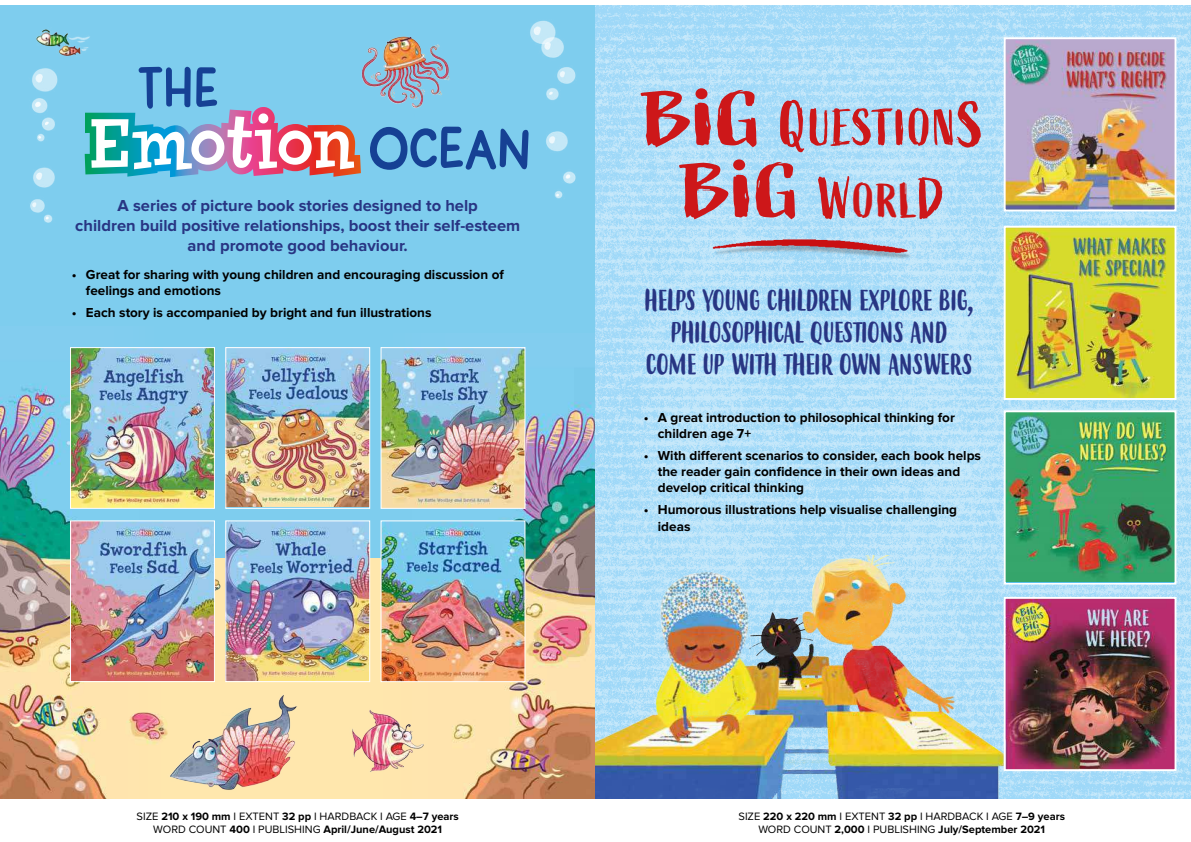
<style>
.page{position:relative;width:1191px;height:842px;background:#fff}
.page>*{position:absolute;margin:0;border:0;box-sizing:border-box;transform-origin:0 0}
.t1{font:51.1px "Active";letter-spacing:.015em;color:#cd1719}
.t2{font:48px "Active";color:#cd1719}
.t3{font:28.3px/32px "Budidaya";letter-spacing:-.01em;color:#283583;text-align:center}
.t4{font:700 16.5px/19.8px "Proxima Nova";color:#283583;text-align:center}
.t5{font:700 13.5px/16.2px "Proxima Nova";color:#000}
.t6{font:700 11.1px/13.3px "Proxima Nova";color:#000;text-align:center}
.t7{font:11.1px/13.3px "Proxima Nova";color:#000;text-align:center}
.s1{font-weight:400}
.s2{font-size:75.8px}
.s3{font-size:60.6px}
.s4{font-size:65.8px}
.s5{font-size:63.9px}
.s6{font-size:60px}
.s7{font-size:55px}
.s8{font-weight:700}
</style>
<div class="page">
<div style="left:0;top:6px;width:595px;height:805px;background:#7ecdee"></div>
<div style="left:31px;top:557px;width:515px;height:242px;background:#ffe7ad"></div>
<img style="left:412px;top:347px;width:183px;height:452px">
<svg style="left:370px;top:127px;width:92px;height:43px"></svg>
<img style="left:0;top:384px;width:139px;height:415px">
<svg style="left:109px;top:67px;width:252px;height:110px"></svg>
<img style="left:354px;top:36px;width:96px;height:76px">
<img style="left:30px;top:29px;width:79px;height:194px">
<img style="left:462px;top:20px;width:114px;height:179px">
<img style="left:170px;top:694px;width:127px;height:96px">
<img style="left:352px;top:709px;width:74px;height:65px">
<img style="left:125px;top:712px;width:43px;height:33px">
<img style="left:72px;top:349px;width:141px;height:158px">
<div style="left:70px;top:347px;width:145px;height:162px;border:1px solid #fff"></div>
<img style="left:227px;top:349px;width:141px;height:158px">
<div style="left:225px;top:347px;width:145px;height:162px;border:1px solid #fff"></div>
<img style="left:382px;top:349px;width:141px;height:158px">
<div style="left:380px;top:347px;width:145px;height:162px;border:1px solid #fff"></div>
<img style="left:72px;top:522px;width:141px;height:158px">
<div style="left:70px;top:520px;width:145px;height:162px;border:1px solid #fff"></div>
<img style="left:227px;top:522px;width:141px;height:158px">
<div style="left:225px;top:520px;width:145px;height:162px;border:1px solid #fff"></div>
<img style="left:382px;top:522px;width:141px;height:158px">
<div style="left:380px;top:520px;width:145px;height:162px;border:1px solid #fff"></div>
<div style="left:0;top:799px;width:595px;height:43px;background:#fff"></div>
<img style="left:595px;top:6px;width:596px;height:793px">
<img style="left:595px;top:556px;width:460px;height:243px">
<img style="left:683px;top:235px;width:251px;height:42px">
<div style="left:695px;top:88px;width:12px;height:11px;background:#cd1719;border-radius:50%"></div>
<div style="left:733px;top:159px;width:12px;height:11px;background:#cd1719;border-radius:50%"></div>
<img style="left:1006px;top:40px;width:167px;height:168px">
<div style="left:1003px;top:37px;width:173px;height:174px;border:2px solid #fff"></div>
<img style="left:1006px;top:229px;width:167px;height:168px">
<div style="left:1003px;top:226px;width:173px;height:174px;border:2px solid #fff"></div>
<img style="left:1006px;top:600px;width:167px;height:168px">
<div style="left:1003px;top:597px;width:173px;height:174px;border:2px solid #fff"></div>
<img style="left:1006px;top:413px;width:167px;height:168px">
<div style="left:1003px;top:410px;width:173px;height:174px;border:2px solid #fff"></div>
<p class="t4" style="left:75px;top:197px;width:446px">A series of picture book stories designed to help<br>children build positive relationships, boost their self-esteem and promote good behaviour.</p>
<p class="t5" style="left:86px;top:267px;width:419px;text-indent:-14px">• Great for sharing with young children and encouraging discussion of feelings and emotions</p>
<p class="t5" style="left:72px;top:305px;width:361px">• Each story is accompanied by bright and fun illustrations</p>
<p class="t6" style="left:137px;top:810px;width:324px"><span class="s1">SIZE</span> 210 x 190 mm <span class="s1">I EXTENT</span> 32 pp <span class="s1">I HARDBACK I AGE</span> 4–7 years<br><span class="s1">WORD COUNT</span> 400 <span class="s1">I PUBLISHING</span> April/June/August 2021</p>
<h1 class="t1" style="left:643px;top:99px;width:342px"><span class="s2">B</span><span class="s3">I</span><span class="s2">G</span> <span class="s4">Q</span>UESTION<span class="s5">S</span></h1>
<h2 class="t2" style="left:681px;top:174px;width:265px"><span class="s2">B</span><span class="s3">I</span><span class="s2">G</span> <span class="s6">W</span>ORL<span class="s7">D</span></h2>
<h3 class="t3" style="left:644px;top:286px;width:330px">HELPS YOUNG CHILDREN EXPLORE BIG,<br>PHILOSOPHICAL QUESTIONS AND<br>COME UP WITH THEIR OWN ANSWERS</h3>
<p class="t5" style="left:658px;top:410px;width:298px;text-indent:-14px">• A great introduction to philosophical thinking for children age 7+</p>
<p class="t5" style="left:658px;top:448px;width:325px;text-indent:-14px">• With different scenarios to consider, each book helps the reader gain confidence in their own ideas and develop critical thinking</p>
<p class="t5" style="left:658px;top:502px;width:301px;text-indent:-14px">• Humorous illustrations help visualise challenging ideas</p>
<p class="t7" style="left:738px;top:810px;width:328px">SIZE <span class="s8">220 x 220 mm</span> I EXTENT <span class="s8">32 pp</span> I HARDBACK I AGE <span class="s8">7–9 years<br></span>WORD COUNT <span class="s8">2,000</span> I PUBLISHING <span class="s8">July/September 2021</span></p>
</div>
